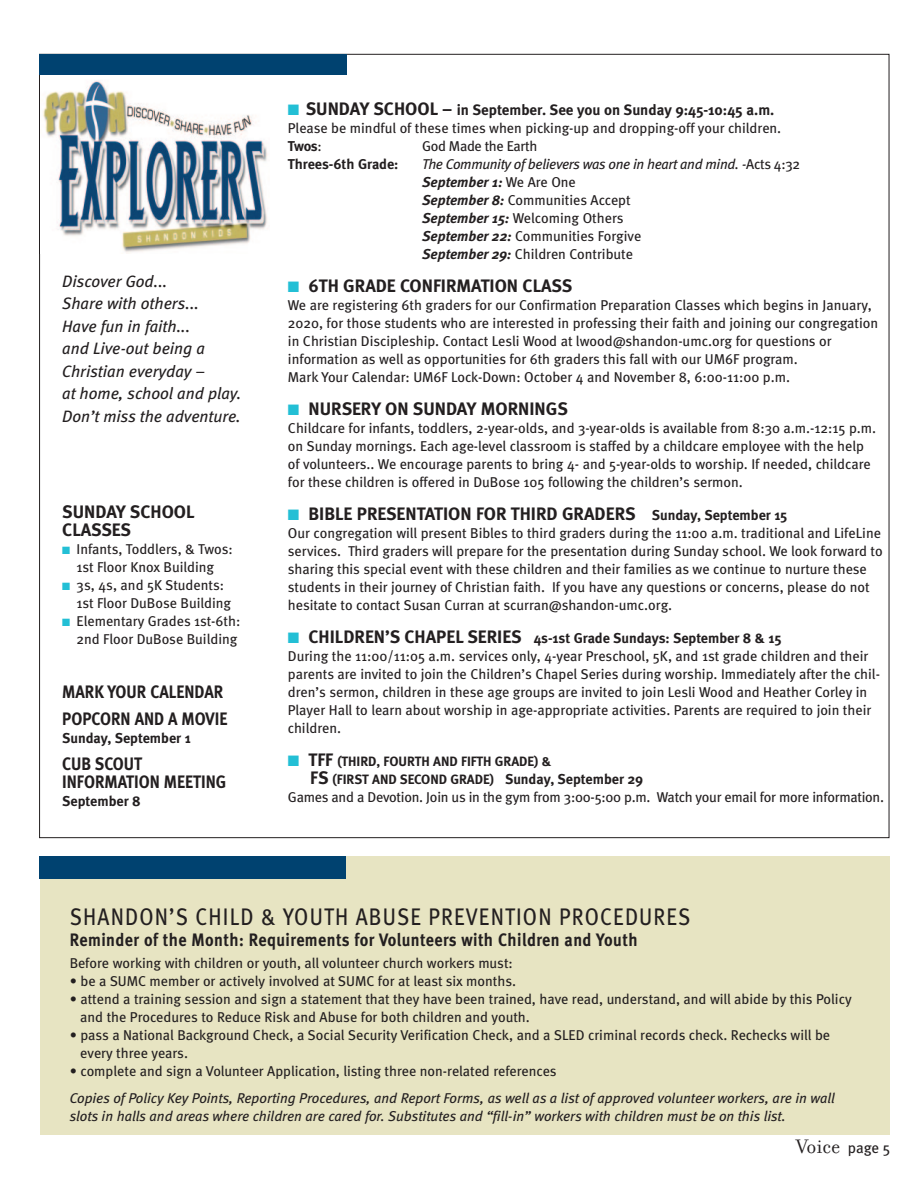
<style>
.page{position:relative;width:918px;height:1188px;background:#fff}
.page>*{position:absolute;margin:0;border:0;box-sizing:border-box;transform-origin:0 0}
.t1{font:24px "Meta";letter-spacing:.055em;color:#231f20;scale:.88 1}
.t2{font:21px "Filosofia";color:#231f20}
.t3{font:700 18px/18px "Meta";color:#231f20}
.t4{font:700 18px "Meta";letter-spacing:.025em;color:#231f20;scale:.9 1}
.t5{font:700 18px/27px "Meta";color:#231f20;scale:.9 1}
.t6{font:italic 16.5px/22.5px "Meta";color:#231f20}
.t7{font:700 15px "Meta";color:#231f20}
.t8{font:14.25px/18px "Meta";color:#231f20}
.t9{font:italic 14.25px/18px "Meta";color:#231f20}
.t10{font:700 14.25px "Meta";color:#231f20}
.t11{font:14.25px "Meta";letter-spacing:-.025em;color:#231f20}
.t12{font:700 13.5px/18px "Meta";color:#231f20}
.s1{color:#23bfd5}
.s2{font-size:18px}
.s3{font-weight:700}
.s4{font-style:italic}
.s5{font-weight:700;font-style:italic}
.s6{font-size:14.25px}
.s7{font-weight:700;font-size:18px}
.s8{font-family:"Meta";font-size:15px}
</style>
<div class="page">
<div style="left:40px;top:54px;width:307px;height:21px;background:#004270"></div>
<img style="left:43px;top:81px;width:225px;height:172px">
<div style="left:40px;top:856px;width:850px;height:279px;background:#e7e4c2"></div>
<div style="left:39px;top:856px;width:306px;height:22px;background:#004270"></div>
<p class="t6" style="left:62px;top:271px;width:181px">Discover God...<br>Share with others...<br>Have fun in faith...<br>and Live-out being a<br>Christian everyday –<br>at home, school and play.<br>Don’t miss the adventure.</p>
<p class="t3" style="left:62px;top:504px;width:134px">SUNDAY SCHOOL<br>CLASSES</p>
<p class="t8" style="left:62px;top:541px;width:172px;text-align:center"><span class="s1">■</span> Infants, Toddlers, &amp; Twos:<br>1st Floor Knox Building</p>
<p class="t8" style="left:76px;top:577px;width:156px;text-indent:-14px"><span class="s1">■</span> 3s, 4s, and 5K Students:<br>1st Floor DuBose Building</p>
<p class="t8" style="left:62px;top:613px;width:180px;text-align:right"><span class="s1">■</span> Elementary Grades 1st-6th:<br>2nd Floor DuBose Building</p>
<p class="t5" style="left:62px;top:679px;width:185px">MARK YOUR CALENDAR<br>POPCORN AND A MOVIE</p>
<p class="t10" style="left:62px;top:732px;width:130px">Sunday, September 1</p>
<p class="t5" style="left:62px;top:756px;width:184px;line-height:18px">CUB SCOUT<br>INFORMATION MEETING</p>
<p class="t10" style="left:62px;top:795px;width:80px">September 8</p>
<p class="t7" style="left:288px;top:104px;width:488px"><span class="s1">■</span> <span class="s2">SUNDAY SCHOOL –</span> in September. See you on Sunday 9:45-10:45 a.m.</p>
<p class="t8" style="left:288px;top:120px;width:495px">Please be mindful of these times when picking-up and dropping-off your children.<br><span class="s3">Twos</span>:</p>
<p class="t11" style="left:422px;top:141px;width:117px">God Made the Earth</p>
<p class="t10" style="left:288px;top:159px;width:112px">Threes-6th Grade:</p>
<p class="t8" style="left:422px;top:156px;width:379px"><span class="s4">The Community of believers was one in heart and mind. -</span>Acts 4:32<br><span class="s5">September 1:</span> We Are One<br><span class="s5">September 8:</span> Communities Accept<br><span class="s5">September 15:</span> Welcoming Others<br><span class="s5">September 22:</span> Communities Forgive<br><span class="s5">September 29:</span> Children Contribute</p>
<p class="t3" style="left:288px;top:278px;width:286px"><span class="s1">■</span> 6TH GRADE CONFIRMATION CLASS</p>
<p class="t8" style="left:288px;top:297px;width:592px">We are registering 6th graders for our Confirmation Preparation Classes which begins in January, 2020, for those students who are interested in professing their faith and joining our congregation in Christian Discipleship. Contact Lesli Wood at lwood@shandon-umc.org for questions or information as well as opportunities for 6th graders this fall with our UM6F program.<br>Mark Your Calendar: UM6F Lock-Down: October 4 and November 8, 6:00-11:00 p.m.</p>
<p class="t3" style="left:288px;top:401px;width:282px"><span class="s1">■</span> NURSERY ON SUNDAY MORNINGS</p>
<p class="t8" style="left:288px;top:420px;width:590px">Childcare for infants, toddlers, 2-year-olds, and 3-year-olds is available from 8:30 a.m.-12:15 p.m. on Sunday mornings. Each age-level classroom is staffed by a childcare employee with the help of volunteers.. We encourage parents to bring 4- and 5-year-olds to worship. If needed, childcare for these children is offered in DuBose 105 following the children’s sermon.</p>
<p class="t3" style="left:288px;top:506px;width:501px"><span class="s1">■</span> BIBLE PRESENTATION FOR THIRD GRADERS <span class="s6">Sunday, September 15</span></p>
<p class="t8" style="left:288px;top:525px;width:596px">Our congregation will present Bibles to third graders during the 11:00 a.m. traditional and LifeLine services. Third graders will prepare for the presentation during Sunday school. We look forward to sharing this special event with these children and their families as we continue to nurture these students in their journey of Christian faith. If you have any questions or concerns, please do not hesitate to contact Susan Curran at scurran@shandon-umc.org.</p>
<p class="t8" style="left:288px;top:630px;width:594px"><span class="s1">■</span> <span class="s7">CHILDREN’S CHAPEL SERIES</span> <span class="s3">4s-1st Grade Sundays: September 8 &amp; 15<br></span>During the 11:00/11:05 a.m. services only, 4-year Preschool, 5K, and 1st grade children and their parents are invited to join the Children’s Chapel Series during worship. Immediately after the chil&shy;dren’s sermon, children in these age groups are invited to join Lesli Wood and Heather Corley in Player Hall to learn about worship in age-appropriate activities. Parents are required to join their children.</p>
<p class="t12" style="left:310px;top:754px;width:335px;text-indent:-22px"><span class="s1">■</span> <span class="s2">TFF</span> (THIRD, FOURTH AND FIFTH GRADE) &amp;<br><span class="s2">FS</span> (FIRST AND SECOND GRADE) <span class="s6">Sunday, September 29</span></p>
<p class="t8" style="left:288px;top:789px;width:598px">Games and a Devotion. Join us in the gym from 3:00-5:00 p.m. Watch your email for more information.</p>
<h1 class="t1" style="left:70px;top:907px;width:707px">SHANDON’S CHILD &amp; YOUTH ABUSE PREVENTION PROCEDURES</h1>
<p class="t4" style="left:70px;top:933px;width:632px">Reminder of the Month: Requirements for Volunteers with Children and Youth</p>
<p class="t8" style="left:70px;top:955px;width:445px">Before working with children or youth, all volunteer church workers must:</p>
<p class="t8" style="left:70px;top:973px;width:448px">• be a SUMC member or actively involved at SUMC for at least six months.</p>
<p class="t8" style="left:80px;top:991px;width:773px;text-indent:-11px">• attend a training session and sign a statement that they have been trained, have read, understand, and will abide by this Policy and the Procedures to Reduce Risk and Abuse for both children and youth.</p>
<p class="t8" style="left:80px;top:1027px;width:751px;text-indent:-11px">• pass a National Background Check, a Social Security Verification Check, and a SLED criminal records check. Rechecks will be every three years.</p>
<p class="t8" style="left:70px;top:1063px;width:489px">• complete and sign a Volunteer Application, listing three non-related references</p>
<p class="t9" style="left:70px;top:1091px;width:767px">Copies of Policy Key Points, Reporting Procedures, and Report Forms, as well as a list of approved volunteer workers, are in wall slots in halls and areas where children are cared for. Substitutes and “fill-in” workers with children must be on this list.</p>
<h2 class="t2" style="left:796px;top:1138px;width:96px">Voice <span class="s8">page 5</span></h2>
</div>
